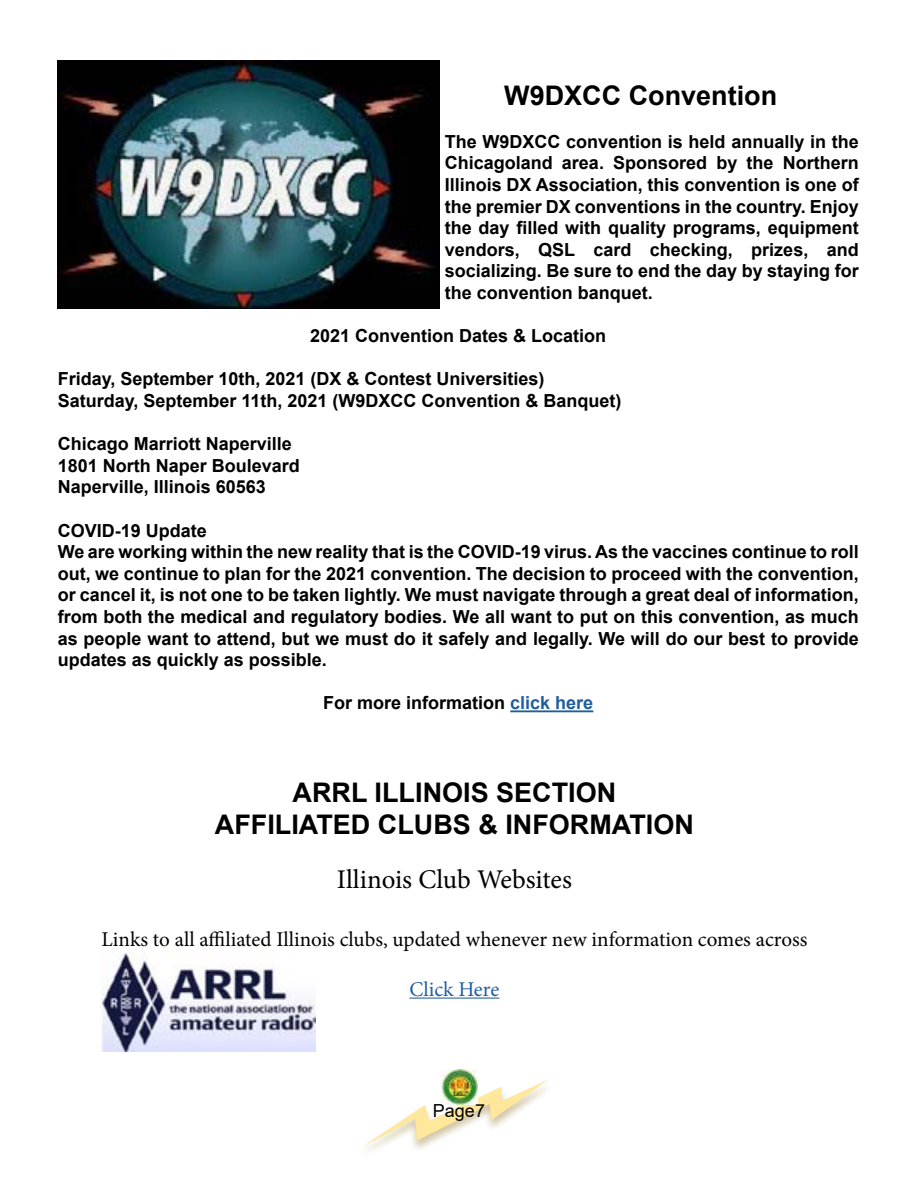
<style>
.page{position:relative;width:918px;height:1188px;background:#fff}
.page>*{position:absolute;margin:0;border:0;box-sizing:border-box;transform-origin:0 0}
.t1{font:700 27px/32.4px "Arial";color:#000;text-align:center}
.t2{font:27px "Minion Pro";letter-spacing:-.005em;color:#000}
.t3{font:21px "Minion Pro";color:#000}
.t4{font:21px "Minion Pro";color:#215e9e}
.t5{font:700 18px/21.6px "Arial";color:#000}
.t6{font:18px "Arial";color:#000}
.s1{color:#215e9e}
</style>
<div class="page">
<svg style="left:363px;top:1080px;width:185px;height:67px"></svg>
<img style="left:441px;top:1070px;width:36px;height:34px">
<hr style="left:510px;top:710px;width:83px;height:2px;background:#215e9e">
<img style="left:58px;top:60px;width:381px;height:248px">
<hr style="left:409px;top:998px;width:90px;height:1px;background:#215e9e">
<img style="left:100px;top:953px;width:215px;height:99px">
<h1 class="t1" style="left:504px;top:79px;width:274px">W9DXCC Convention</h1>
<p class="t5" style="left:445px;top:131px;width:416px;text-align:justify">The W9DXCC convention is held annually in the Chicagoland area. Sponsored by the Northern Illinois DX Association, this convention is one of the premier DX conventions in the country. Enjoy the day filled with quality programs, equipment vendors, QSL card checking, prizes, and socializing. Be sure to end the day by staying for the convention banquet.</p>
<p class="t5" style="left:310px;top:325px;width:298px">2021 Convention Dates &amp; Location</p>
<p class="t5" style="left:58px;top:369px;width:565px">Friday, September 10th, 2021 (DX &amp; Contest Universities)<br>Saturday, September 11th, 2021 (W9DXCC Convention &amp; Banquet)</p>
<p class="t5" style="left:58px;top:433px;width:244px">Chicago Marriott Naperville<br>1801 North Naper Boulevard<br>Naperville, Illinois 60563</p>
<p class="t5" style="left:58px;top:520px;width:803px">COVID-19 Update<br>We are working within the new reality that is the COVID-19 virus. As the vaccines continue to roll out, we continue to plan for the 2021 convention. The decision to proceed with the convention, or cancel it, is not one to be taken lightly. We must navigate through a great deal of information, from both the medical and regulatory bodies. We all want to put on this convention, as much as people want to attend, but we must do it safely and legally. We will do our best to provide updates as quickly as possible.</p>
<p class="t5" style="left:323px;top:693px;width:272px">For more information <span class="s1">click here</span></p>
<h1 class="t1" style="left:215px;top:776px;width:480px">ARRL ILLINOIS SECTION<br>AFFILIATED CLUBS &amp; INFORMATION</h1>
<h1 class="t2" style="left:337px;top:861px;width:237px">Illinois Club Websites</h1>
<p class="t3" style="left:101px;top:925px;width:708px">Links to all affiliated Illinois clubs, updated whenever new information comes across</p>
<p class="t4" style="left:409px;top:975px;width:91px">Click Here</p>
<p class="t6" style="left:433px;top:1098px;width:54px">Page7</p>
</div>
